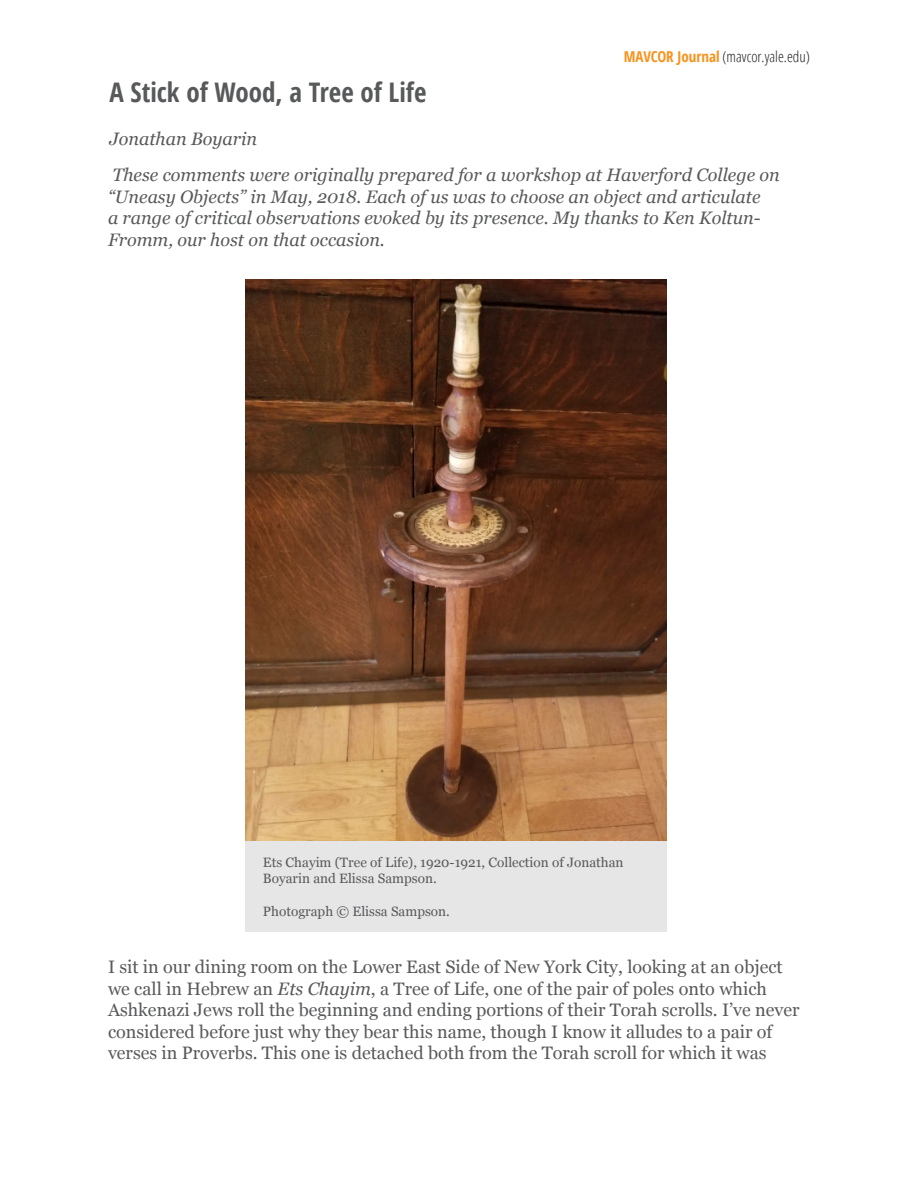
<style>
.page{position:relative;width:918px;height:1188px;background:#fff}
.page>*{position:absolute;margin:0;border:0;box-sizing:border-box;transform-origin:0 0}
.t1{font:700 condensed 27px "Open Sans";color:#58595b}
.Normal__Web{font:18px/21.6px "Georgia";color:#58595b}
.Normal__Web-2{font:italic 18px/21.6px "Georgia";color:#58595b}
.t2{font:300 condensed 15px "Open Sans";color:#231f20}
.t3{font:13.5px/16.2px "Georgia";color:#58595b}
.s1{font-weight:700;color:#f7931d}
.s2{font-style:italic}
</style>
<div class="page">
<div style="left:245px;top:841px;width:422px;height:91px;background:#e6e6e7"></div>
<img style="left:245px;top:279px;width:422px;height:562px">
<p class="t1" style="left:109px;top:73px;width:319px">A Stick of Wood, a Tree of Life</p>
<p class="Normal__Web-2" style="left:109px;top:127px;width:149px">Jonathan Boyarin</p>
<p class="t2" style="left:624px;top:46px;width:188px"><span class="s1">MAVCOR Journal</span> (mavcor.yale.edu)</p>
<p class="Normal__Web-2" style="left:108px;top:163px;width:673px">These comments were originally prepared for a workshop at Haverford College on “Uneasy Objects” in May, 2018. Each of us was to choose an object and articulate<br>a range of critical observations evoked by its presence. My thanks to Ken Koltun-Fromm, our host on that occasion.</p>
<p class="t3" style="left:263px;top:854px;width:362px">Ets Chayim (Tree of Life), 1920-1921, Collection of Jonathan<br>Boyarin and Elissa Sampson.</p>
<p class="t3" style="left:263px;top:903px;width:188px">Photograph © Elissa Sampson.</p>
<p class="Normal__Web" style="left:108px;top:955px;width:693px">I sit in our dining room on the Lower East Side of New York City, looking at an object we call in Hebrew an <span class="s2">Ets Chayim</span>, a Tree of Life, one of the pair of poles onto which Ashkenazi Jews roll the beginning and ending portions of their Torah scrolls. I’ve never considered before just why they bear this name, though I know it alludes to a pair of verses in Proverbs. This one is detached both from the Torah scroll for which it was</p>
</div>
